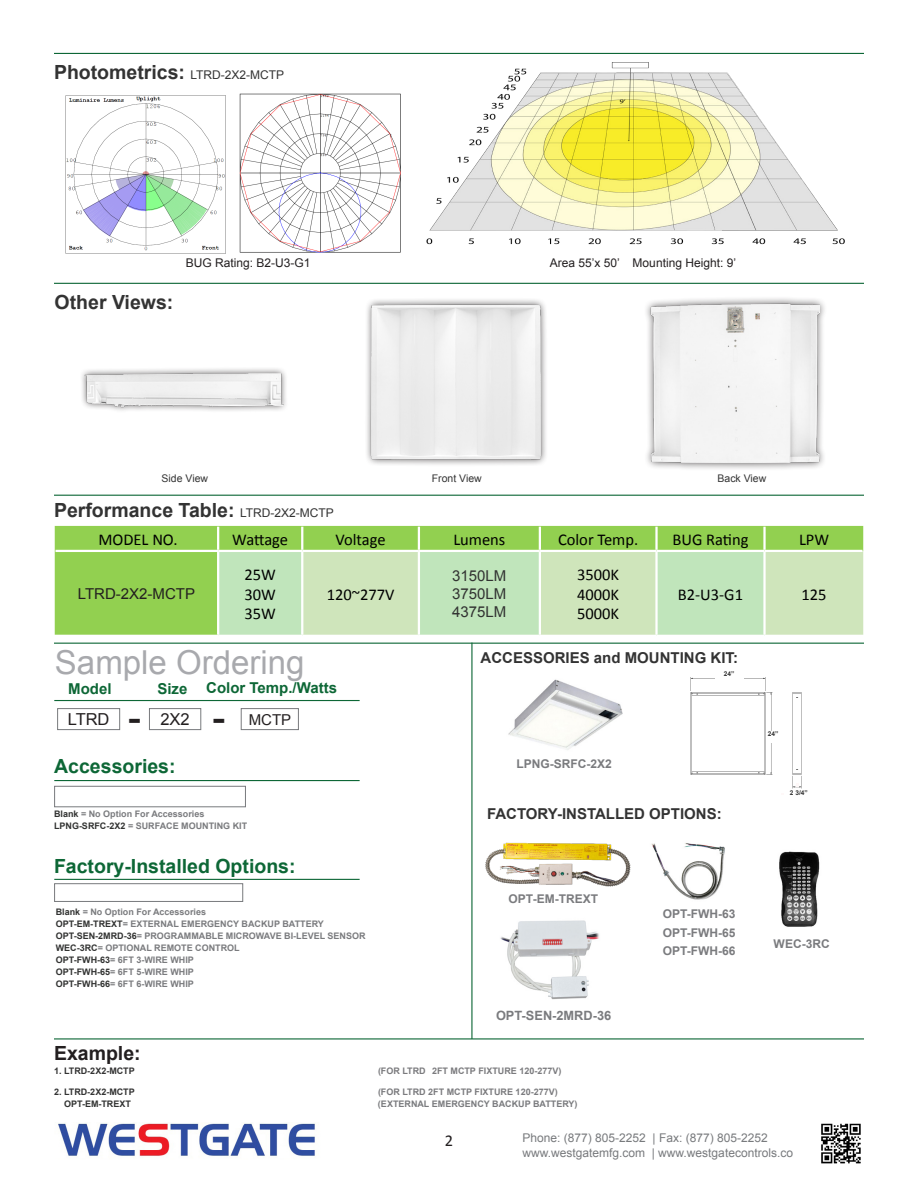
<style>
.page{position:relative;width:918px;height:1188px;background:#fff}
.page>*{position:absolute;margin:0;border:0;box-sizing:border-box;transform-origin:0 0}
.t1{font:33px "Arial";color:#a8a9ad}
.t2{font:700 28.5px "Verdana";color:#231f20}
.t3{font:700 19.5px "Arial";color:#333}
.t4{font:700 19.5px "Arial";color:#0d6736}
.t5{font:700 19.5px "Arial";color:#231f20}
.t6{font:16.5px "Calibri";color:#000}
.t7{font:16.5px "Arial";color:#231f20}
.t8{font:16.5px "Calibri";color:#231f20}
.t9{font:700 15px "Arial";color:#333}
.t10{font:700 15px "Arial";color:#0d6736}
.t11{font:15px "Arial";color:#323332}
.t12{font:15px "Arial";color:#231f20}
.t13{font:700 12.75px "Arial";color:#7a7b7e}
.t14{font:12px "Arial";color:#787a7d}
.t15{font:700 12px "Arial";color:#7a7b7e}
.t16{font:12px "Arial";color:#231f20}
.t17{font:10.5px "Arial";color:#333}
.t18{font:700 9px "Arial";color:#7a7b7e}
.t19{font:700 9px "Arial";color:#7b7b7e}
.t20{font:700 9px "Arial";color:#333}
.t21{font:700 9px "Arial";color:#323332}
.t22{font:700 6.6px "Arial";color:#333}
.s1{font-weight:400;font-size:12px}
.s2{color:#323332}
</style>
<div class="page">
<hr style="left:54px;top:495px;width:810px;height:1px;background:#0d6736">
<hr style="left:54px;top:53px;width:810px;height:1px;background:#0d6736">
<hr style="left:54px;top:283px;width:810px;height:1px;background:#0d6736">
<div style="left:55px;top:526px;width:808px;height:109px;background:#92d050"></div>
<div style="left:219px;top:552px;width:82px;height:83px;background:#c0e5bb"></div>
<svg style="left:303px;top:552px;width:560px;height:83px;background:#c9e5bb"></svg>
<hr style="left:217px;top:527px;width:2px;height:23px;background:#fff">
<hr style="left:301px;top:527px;width:2px;height:23px;background:#fff">
<hr style="left:418px;top:527px;width:2px;height:23px;background:#fff">
<hr style="left:539px;top:527px;width:2px;height:23px;background:#fff">
<hr style="left:655px;top:527px;width:3px;height:23px;background:#fff">
<hr style="left:763px;top:527px;width:3px;height:23px;background:#fff">
<hr style="left:217px;top:552px;width:2px;height:83px;background:#fff">
<hr style="left:301px;top:552px;width:2px;height:83px;background:#fff">
<hr style="left:418px;top:552px;width:2px;height:83px;background:#fff">
<hr style="left:539px;top:552px;width:2px;height:83px;background:#fff">
<hr style="left:655px;top:552px;width:3px;height:83px;background:#fff">
<hr style="left:763px;top:552px;width:3px;height:83px;background:#fff">
<hr style="left:56px;top:550px;width:162px;height:2px;background:#fff">
<hr style="left:218px;top:550px;width:84px;height:2px;background:#fff">
<hr style="left:302px;top:550px;width:117px;height:2px;background:#fff">
<hr style="left:419px;top:550px;width:121px;height:2px;background:#fff">
<hr style="left:540px;top:550px;width:117px;height:2px;background:#fff">
<hr style="left:657px;top:550px;width:108px;height:2px;background:#fff">
<hr style="left:765px;top:550px;width:98px;height:2px;background:#fff">
<hr style="left:54px;top:643px;width:810px;height:1px;background:#0d6736">
<hr style="left:54px;top:1038px;width:810px;height:2px;background:#0d6736">
<hr style="left:471px;top:643px;width:1px;height:396px;background:#0d6736">
<img style="left:65px;top:95px;width:161px;height:159px">
<img style="left:239px;top:93px;width:162px;height:160px">
<img style="left:427px;top:63px;width:418px;height:182px">
<div style="left:78px;top:366px;width:212px;height:47px;background:#231f20;opacity:.75"></div>
<img style="left:84px;top:366px;width:199px;height:47px">
<div style="left:54px;top:786px;width:192px;height:21px;background:#fff;border:1px solid #787a7d"></div>
<img style="left:58px;top:1123px;width:257px;height:34px">
<img style="left:821px;top:1123px;width:40px;height:41px">
<div style="left:364px;top:297px;width:184px;height:169px;background:#231f20;opacity:.75"></div>
<img style="left:370px;top:305px;width:171px;height:155px">
<div style="left:644px;top:296px;width:183px;height:175px;background:#231f20;opacity:.75"></div>
<img style="left:651px;top:303px;width:168px;height:160px">
<img style="left:500px;top:920px;width:99px;height:80px">
<img style="left:779px;top:851px;width:41px;height:76px">
<img style="left:651px;top:843px;width:74px;height:57px">
<img style="left:485px;top:842px;width:145px;height:45px">
<div style="left:57px;top:708px;width:63px;height:22px;border:1px solid #787a7d"></div>
<div style="left:241px;top:708px;width:58px;height:22px;border:1px solid #787a7d"></div>
<div style="left:149px;top:708px;width:52px;height:22px;border:1px solid #787a7d"></div>
<hr style="left:54px;top:700px;width:306px;height:1px;background:#0d6736">
<hr style="left:54px;top:780px;width:306px;height:1px;background:#0d6736">
<hr style="left:54px;top:879px;width:306px;height:1px;background:#0d6736">
<div style="left:54px;top:883px;width:189px;height:19px;background:#fff;border:1px solid #787a7d"></div>
<img style="left:508px;top:679px;width:115px;height:71px">
<img style="left:690px;top:677px;width:112px;height:112px">
<div style="left:715px;top:671px;width:28px;height:8px;background:#fff"></div>
<div style="left:766px;top:731px;width:14px;height:12px;background:#fff"></div>
<svg style="left:796px;top:783px;width:3px;height:4px"></svg>
<p class="t3" style="left:54px;top:60px;width:232px">Photometrics: <span class="s1">LTRD-2X2-MCTP</span></p>
<p class="t3" style="left:55px;top:289px;width:120px">Other Views:</p>
<p class="t16" style="left:186px;top:255px;width:126px">BUG Rating: B2-U3-G1</p>
<p class="t16" style="left:550px;top:255px;width:188px">Area 55’x 50’ Mounting Height: 9’</p>
<p class="t17" style="left:162px;top:472px;width:48px">Side View</p>
<p class="t17" style="left:432px;top:471px;width:51px">Front View</p>
<p class="t17" style="left:718px;top:472px;width:50px">Back View</p>
<p class="t3" style="left:54px;top:497px;width:281px">Performance Table: <span class="s1">LTRD-2X2-MCTP</span></p>
<p class="t6" style="left:98px;top:529px;width:81px">MODEL NO.</p>
<p class="t6" style="left:232px;top:529px;width:57px">Wattage</p>
<p class="t6" style="left:335px;top:529px;width:52px">Voltage</p>
<p class="t6" style="left:453px;top:529px;width:54px">Lumens</p>
<p class="t6" style="left:558px;top:529px;width:82px">Color Temp.</p>
<p class="t6" style="left:672px;top:529px;width:78px">BUG Rating</p>
<p class="t6" style="left:799px;top:529px;width:32px">LPW</p>
<p class="t12" style="left:78px;top:584px;width:119px">LTRD-2X2-MCTP</p>
<p class="t6" style="left:245px;top:564px;width:33px">25W</p>
<p class="t6" style="left:245px;top:584px;width:33px">30W</p>
<p class="t6" style="left:245px;top:603px;width:33px">35W</p>
<p class="t6" style="left:327px;top:584px;width:69px">120~277V</p>
<p class="t1" style="left:55px;top:640px;width:251px">Sample Ordering</p>
<p class="t2" style="left:128px;top:701px;width:15px">-</p>
<p class="t2" style="left:212px;top:701px;width:15px">-</p>
<p class="t10" style="left:206px;top:678px;width:132px">Color Temp./Watts</p>
<p class="t10" style="left:68px;top:679px;width:45px">Model</p>
<p class="t10" style="left:157px;top:679px;width:32px">Size</p>
<p class="t7" style="left:68px;top:709px;width:43px">LTRD</p>
<p class="t7" style="left:160px;top:709px;width:31px">2X2</p>
<p class="t12" style="left:249px;top:709px;width:44px">MCTP</p>
<p class="t11" style="left:452px;top:566px;width:56px">3150LM</p>
<p class="t11" style="left:452px;top:584px;width:56px">3750LM</p>
<p class="t11" style="left:452px;top:602px;width:56px">4375LM</p>
<p class="t6" style="left:577px;top:564px;width:44px">3500K</p>
<p class="t6" style="left:577px;top:584px;width:44px">4000K</p>
<p class="t6" style="left:577px;top:603px;width:44px">5000K</p>
<p class="t6" style="left:678px;top:584px;width:67px">B2-U3-G1</p>
<p class="t6" style="left:802px;top:584px;width:27px">125</p>
<p class="t9" style="left:481px;top:648px;width:259px">ACCESSORIES and MOUNTING KIT:</p>
<p class="t22" style="left:724px;top:669px;width:12px">24”</p>
<p class="t22" style="left:768px;top:729px;width:12px">24”</p>
<p class="t4" style="left:54px;top:754px;width:123px">Accessories:</p>
<p class="t15" style="left:516px;top:756px;width:97px">LPNG-SRFC-2X2</p>
<p class="t18" style="left:54px;top:808px;width:152px"><span class="s2">Blank</span> = No Option For Accessories</p>
<p class="t18" style="left:54px;top:820px;width:195px"><span class="s2">LPNG-SRFC-2X2</span> = SURFACE MOUNTING KIT</p>
<p class="t4" style="left:54px;top:853px;width:243px">Factory-Installed Options:</p>
<p class="t18" style="left:56px;top:906px;width:152px"><span class="s2">Blank</span> = No Option For Accessories</p>
<p class="t18" style="left:56px;top:918px;width:270px"><span class="s2">OPT-EM-TREXT</span>= EXTERNAL EMERGENCY BACKUP BATTERY</p>
<p class="t18" style="left:56px;top:930px;width:311px"><span class="s2">OPT-SEN-2MRD-36</span>= PROGRAMMABLE MICROWAVE BI-LEVEL SENSOR</p>
<p class="t18" style="left:56px;top:942px;width:186px"><span class="s2">WEC-3RC</span>= OPTIONAL REMOTE CONTROL</p>
<p class="t18" style="left:56px;top:954px;width:140px"><span class="s2">OPT-FWH-63</span>= 6FT 3-WIRE WHIP</p>
<p class="t18" style="left:56px;top:966px;width:140px"><span class="s2">OPT-FWH-65</span>= 6FT 5-WIRE WHIP</p>
<p class="t18" style="left:56px;top:978px;width:140px"><span class="s2">OPT-FWH-66</span>= 6FT 6-WIRE WHIP</p>
<p class="t9" style="left:487px;top:803px;width:236px">FACTORY-INSTALLED OPTIONS:</p>
<p class="t15" style="left:509px;top:891px;width:91px">OPT-EM-TREXT</p>
<p class="t13" style="left:496px;top:1007px;width:117px">OPT-SEN-2MRD-36</p>
<p class="t15" style="left:663px;top:906px;width:74px">OPT-FWH-63</p>
<p class="t15" style="left:663px;top:925px;width:74px">OPT-FWH-65</p>
<p class="t15" style="left:663px;top:943px;width:74px">OPT-FWH-66</p>
<p class="t5" style="left:54px;top:1040px;width:88px">Example:</p>
<p class="t20" style="left:54px;top:1064px;width:82px">1. LTRD-2X2-MCTP</p>
<p class="t19" style="left:378px;top:1064px;width:185px">(FOR LTRD 2FT MCTP FIXTURE 120-277V)</p>
<p class="t20" style="left:54px;top:1086px;width:82px">2. LTRD-2X2-MCTP</p>
<p class="t19" style="left:378px;top:1086px;width:181px">(FOR LTRD 2FT MCTP FIXTURE 120-277V)</p>
<p class="t21" style="left:64px;top:1098px;width:69px">OPT-EM-TREXT</p>
<p class="t18" style="left:378px;top:1098px;width:201px">(EXTERNAL EMERGENCY BACKUP BATTERY)</p>
<p class="t22" style="left:790px;top:788px;width:19px">2 3/4”</p>
<p class="t15" style="left:774px;top:936px;width:58px">WEC-3RC</p>
<p class="t8" style="left:445px;top:1130px;width:10px">2</p>
<p class="t14" style="left:522px;top:1130px;width:247px">Phone: (877) 805-2252 | Fax: (877) 805-2252</p>
<p class="t14" style="left:522px;top:1145px;width:272px">www.westgatemfg.com | www.westgatecontrols.co</p>
</div>
